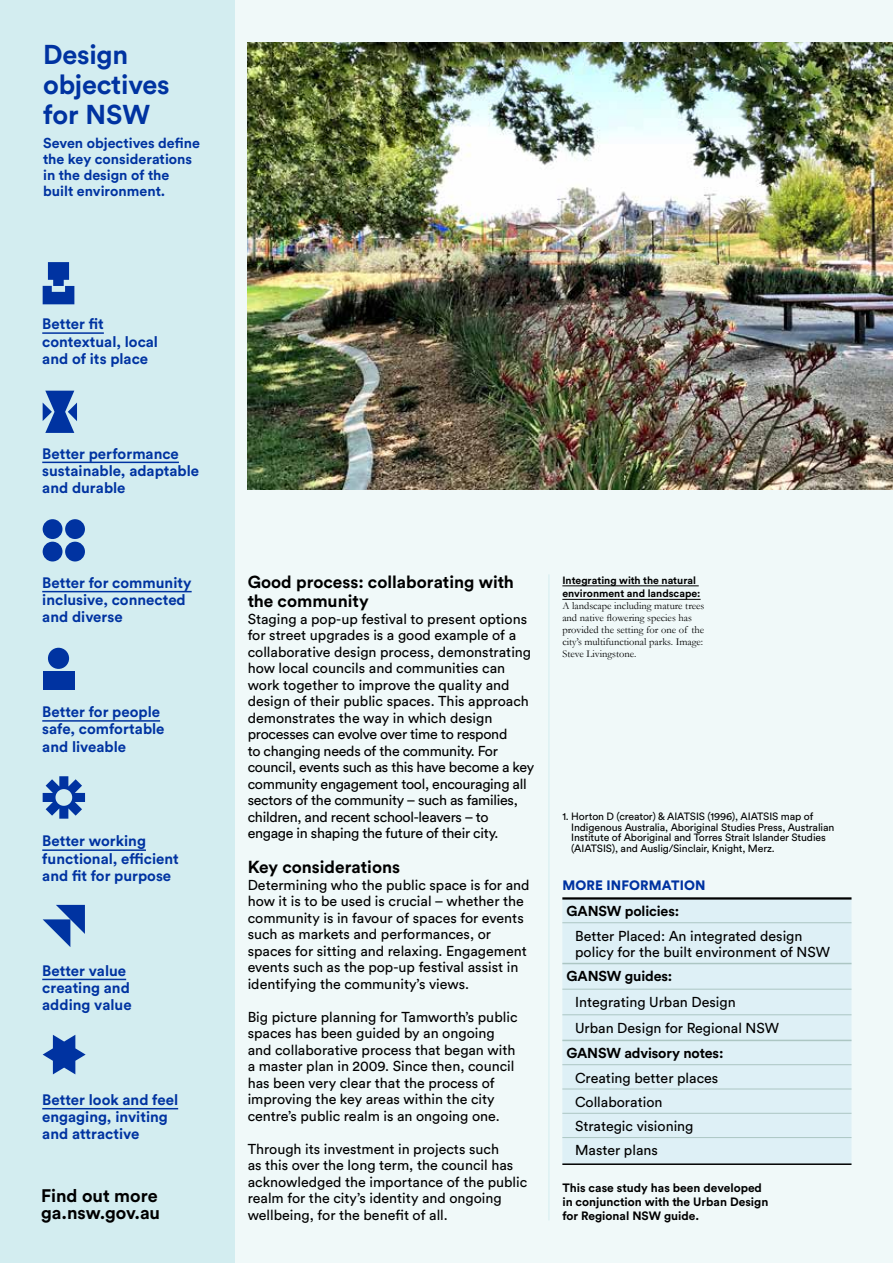
<style>
.page{position:relative;width:893px;height:1263px;background:#f0f9f9}
.page>*{position:absolute;margin:0;border:0;box-sizing:border-box;transform-origin:0 0}
.t1{font:700 27px/30px "Circular Std";letter-spacing:-.01em;color:#0033a1}
.t2{font:700 18px/17.2px "Circular Std";color:#000}
.GANSW_subheads{font:700 17.25px/18.8px "Circular Std";color:#000}
.t3{font:700 15px/17.2px "Circular Std";color:#0033a1}
.GANSW_Body_Case__9_5{font:14.25px/16.5px "Circular Std";color:#000}
.t4{font:700 14.25px/15.8px "Circular Std";color:#0033a1}
.GANSW_Body_Case__9_5-2{font:700 14.25px "Circular Std";letter-spacing:-.01em;color:#000}
.GANSW_QuickFacts{font:900 13.5px "Circular Std";letter-spacing:.01em;color:#0033a1}
.GANSW_Body_Case__9_5-3{font:700 12px/14.2px "Circular Std";color:#000}
.Reference_with_Line{font:10.5px/10.5px "Circular Std";letter-spacing:-.01em;color:#000}
.GANSW_Caption{font:10.5px/12px "Garamond";color:#000}
.GANSW_Caption-2{font:700 10.5px/13.5px "Circular Std";color:#000}
</style>
<div class="page">
<div style="left:0;top:0;width:235px;height:1263px;background:#d3edf0"></div>
<hr style="left:42px;top:332px;width:62px;height:2px;background:#0033a1">
<hr style="left:42px;top:462px;width:137px;height:1px;background:#0033a1">
<hr style="left:42px;top:591px;width:150px;height:1px;background:#0033a1">
<hr style="left:42px;top:720px;width:118px;height:2px;background:#0033a1">
<hr style="left:42px;top:849px;width:104px;height:2px;background:#0033a1">
<hr style="left:42px;top:979px;width:84px;height:1px;background:#0033a1">
<hr style="left:42px;top:1108px;width:136px;height:1px;background:#0033a1">
<svg style="left:43px;top:262px;width:31px;height:42px"></svg>
<svg style="left:43px;top:391px;width:34px;height:42px"></svg>
<svg style="left:43px;top:776px;width:42px;height:43px"></svg>
<div style="left:43px;top:671px;width:31px;height:19px;background:#0033a1"></div>
<div style="left:48px;top:648px;width:21px;height:21px;background:#0033a1;border-radius:50%"></div>
<div style="left:43px;top:519px;width:19px;height:20px;background:#0033a1;border-radius:50%"></div>
<div style="left:65px;top:519px;width:20px;height:20px;background:#0033a1;border-radius:50%"></div>
<div style="left:43px;top:542px;width:19px;height:19px;background:#0033a1;border-radius:50%"></div>
<div style="left:65px;top:542px;width:20px;height:19px;background:#0033a1;border-radius:50%"></div>
<svg style="left:43px;top:1035px;width:43px;height:39px"></svg>
<svg style="left:43px;top:905px;width:42px;height:42px"></svg>
<hr style="left:549px;top:574px;width:1px;height:646px;background:#d3edf0">
<div style="left:562px;top:899px;width:289px;height:264px;background:#def0f6"></div>
<hr style="left:562px;top:1163px;width:289px;height:2px;background:#000">
<hr style="left:562px;top:897px;width:289px;height:2px;background:#000">
<hr style="left:562px;top:922px;width:289px;height:1px;background:#acc6c3">
<hr style="left:562px;top:989px;width:289px;height:1px;background:#acc6c3">
<hr style="left:562px;top:1014px;width:289px;height:1px;background:#acc6c3">
<hr style="left:562px;top:1064px;width:289px;height:1px;background:#acc6c3">
<hr style="left:562px;top:1088px;width:289px;height:1px;background:#acc6c3">
<hr style="left:562px;top:1113px;width:289px;height:1px;background:#acc6c3">
<hr style="left:562px;top:1137px;width:289px;height:1px;background:#acc6c3">
<hr style="left:562px;top:1040px;width:289px;height:1px;background:#acc6c3">
<hr style="left:562px;top:963px;width:289px;height:1px;background:#acc6c3">
<img style="left:248px;top:43px;width:645px;height:446px">
<hr style="left:562px;top:585px;width:137px;height:1px;background:#000">
<hr style="left:562px;top:599px;width:139px;height:1px;background:#000">
<h1 class="t1" style="left:43px;top:39px;width:128px">Design objectives for NSW</h1>
<p class="t4" style="left:43px;top:135px;width:158px">Seven objectives define the key considerations in the design of the built environment.</p>
<p class="t3" style="left:42px;top:315px;width:117px">Better fit contextual, local and of its place</p>
<p class="t3" style="left:42px;top:444px;width:158px">Better performance sustainable, adaptable and durable</p>
<p class="t3" style="left:42px;top:574px;width:151px">Better for community inclusive, connected and diverse</p>
<p class="t3" style="left:42px;top:703px;width:124px">Better for people safe, comfortable and liveable</p>
<p class="t3" style="left:42px;top:832px;width:138px">Better working functional, efficient and fit for purpose</p>
<p class="t3" style="left:42px;top:961px;width:91px">Better value creating and adding value</p>
<p class="t3" style="left:42px;top:1091px;width:137px">Better look and feel engaging, inviting and attractive</p>
<p class="t2" style="left:41px;top:1186px;width:121px">Find out more ga.nsw.gov.au</p>
<p class="GANSW_subheads" style="left:248px;top:572px;width:268px">Good process: collaborating with the community</p>
<p class="GANSW_Body_Case__9_5" style="left:248px;top:610px;width:288px">Staging a pop-up festival to present options for street upgrades is a good example of a collaborative design process, demonstrating how local councils and communities can work together to improve the quality and design of their public spaces. This approach demonstrates the way in which design processes can evolve over time to respond<br>to changing needs of the community. For council, events such as this have become a key community engagement tool, encouraging all sectors of the community – such as families, children, and recent school-leavers – to engage in shaping the future of their city.</p>
<p class="GANSW_subheads" style="left:248px;top:857px;width:154px">Key considerations</p>
<p class="GANSW_Body_Case__9_5" style="left:248px;top:876px;width:283px">Determining who the public space is for and how it is to be used is crucial – whether the community is in favour of spaces for events such as markets and performances, or spaces for sitting and relaxing. Engagement events such as the pop-up festival assist in identifying the community’s views.</p>
<p class="GANSW_Body_Case__9_5" style="left:248px;top:1008px;width:271px">Big picture planning for Tamworth’s public spaces has been guided by an ongoing and collaborative process that began with a master plan in 2009. Since then, council has been very clear that the process of improving the key areas within the city centre’s public realm is an ongoing one.</p>
<p class="GANSW_Body_Case__9_5" style="left:248px;top:1140px;width:281px">Through its investment in projects such<br>as this over the long term, the council has acknowledged the importance of the public realm for the city’s identity and ongoing wellbeing, for the benefit of all.</p>
<p class="GANSW_Caption-2" style="left:562px;top:573px;width:140px">Integrating with the natural environment and landscape:</p>
<p class="GANSW_Caption" style="left:562px;top:600px;width:144px">A landscape including mature trees and native flowering species has provided the setting for one of the city’s multifunctional parks. Image:<br>Steve Livingstone.</p>
<p class="Reference_with_Line" style="left:571px;top:811px;width:265px;text-indent:-9px">1. Horton D (creator) &amp; AIATSIS (1996), AIATSIS map of Indigenous Australia, Aboriginal Studies Press, Australian Institute of Aboriginal and Torres Strait Islander Studies (AIATSIS), and Auslig/Sinclair, Knight, Merz.</p>
<p class="GANSW_QuickFacts" style="left:562px;top:876px;width:145px">MORE INFORMATION</p>
<p class="GANSW_Body_Case__9_5-2" style="left:567px;top:902px;width:114px">GANSW policies:</p>
<p class="GANSW_Body_Case__9_5" style="left:575px;top:927px;width:257px">Better Placed: An integrated design policy for the built environment of NSW</p>
<p class="GANSW_Body_Case__9_5-2" style="left:567px;top:967px;width:107px">GANSW guides:</p>
<p class="GANSW_Body_Case__9_5" style="left:575px;top:994px;width:162px">Integrating Urban Design</p>
<p class="GANSW_Body_Case__9_5" style="left:575px;top:1019px;width:206px">Urban Design for Regional NSW</p>
<p class="GANSW_Body_Case__9_5-2" style="left:567px;top:1044px;width:158px">GANSW advisory notes:</p>
<p class="GANSW_Body_Case__9_5" style="left:575px;top:1069px;width:145px">Creating better places</p>
<p class="GANSW_Body_Case__9_5" style="left:575px;top:1093px;width:89px">Collaboration</p>
<p class="GANSW_Body_Case__9_5" style="left:575px;top:1118px;width:120px">Strategic visioning</p>
<p class="GANSW_Body_Case__9_5" style="left:575px;top:1142px;width:84px">Master plans</p>
<p class="GANSW_Body_Case__9_5-3" style="left:562px;top:1180px;width:207px">This case study has been developed in conjunction with the Urban Design for Regional NSW guide.</p>
</div>
